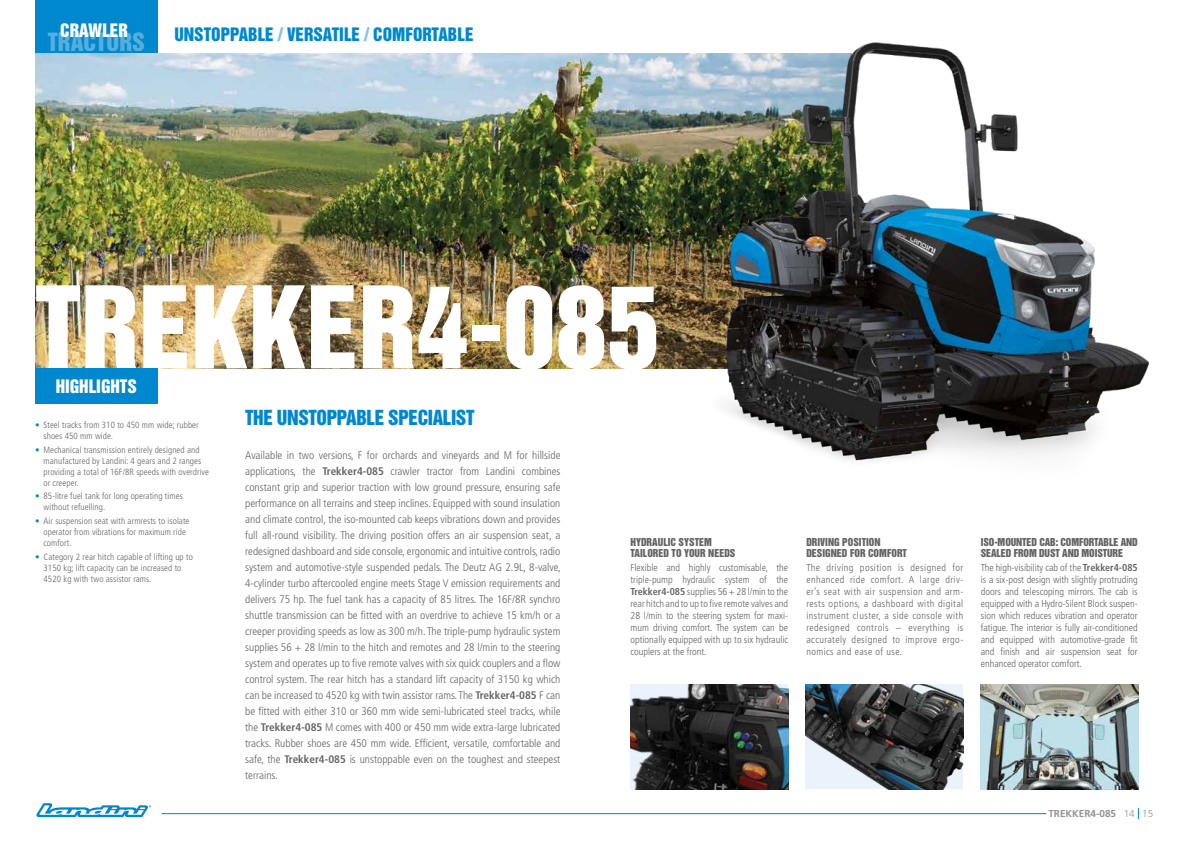
<style>
.page{position:relative;width:1191px;height:842px;background:#fff}
.page>*{position:absolute;margin:0;border:0;box-sizing:border-box;transform-origin:0 0}
.t1{font:104px "Helvetica Inserat";color:#fff}
.t2{font:23px "Helvetica Inserat";color:#fff}
.t3{font:19px "Helvetica Inserat";letter-spacing:-.02em;color:#0088cf}
.t4{font:17px "Helvetica Inserat";color:#0088cf}
.t5{font:17px "Helvetica Inserat";color:#fff}
.t6{font:300 condensed 11px/16px "Frutiger LT Std";color:#646363;text-align:justify}
.t7{font:300 condensed 10px/12px "Frutiger LT Std";color:#646363;text-align:justify}
.t8{font:10px/11px "Helvetica Inserat";color:#646363}
.t9{font:700 10px "Frutiger LT Std";color:#929292}
.t10{font:300 10px "Frutiger LT Std";color:#929292}
.t11{font:300 condensed 9px/11px "Frutiger LT Std";letter-spacing:.01em;color:#646363}
.s1{color:#87c1ea}
.s2{color:#0088cf}
.s3{font-weight:700}
</style>
<div class="page">
<div style="left:35px;top:0;width:123px;height:64px;background:#0088cf"></div>
<img style="left:35px;top:54px;width:630px;height:314px">
<hr style="left:162px;top:813px;width:884px;height:1px;background:#0088cf">
<div style="left:35px;top:368px;width:123px;height:35px;background:#0088cf"></div>
<img style="left:630px;top:684px;width:158px;height:105px">
<img style="left:980px;top:684px;width:158px;height:105px">
<img style="left:805px;top:684px;width:158px;height:105px">
<img style="left:665px;top:42px;width:484px;height:419px">
<svg style="left:36px;top:803px;width:115px;height:14px"></svg>
<h3 class="t5" style="left:60px;top:21px;width:69px">CRAWLER</h3>
<h2 class="t2" style="left:48px;top:28px;width:99px">TRACTORS</h2>
<h3 class="t4" style="left:174px;top:25px;width:300px">UNSTOPPABLE <span class="s1">/</span> VERSATILE <span class="s1">/</span> COMFORTABLE</h3>
<h1 class="t1" style="left:35px;top:265px;width:626px">TREKKER4-085</h1>
<h3 class="t5" style="left:56px;top:376px;width:83px">HIGHLIGHTS</h3>
<p class="t11" style="left:35px;top:419px;width:165px"><span class="s2">•</span> Steel tracks from 310 to 450 mm wide; rubber</p>
<h3 class="t3" style="left:245px;top:406px;width:231px">THE UNSTOPPABLE SPECIALIST</h3>
<p class="t11" style="left:44px;top:430px;width:71px">shoes 450 mm wide.</p>
<p class="t11" style="left:44px;top:444px;width:167px;text-indent:-9px"><span class="s2">•</span> Mechanical transmission entirely designed and manufactured by Landini: 4 gears and 2 ranges providing a total of 16F/8R speeds with overdrive or creeper.</p>
<p class="t11" style="left:44px;top:491px;width:141px;text-indent:-9px"><span class="s2">•</span> 85-litre fuel tank for long operating times without refuelling.</p>
<p class="t11" style="left:44px;top:516px;width:147px;text-indent:-9px"><span class="s2">•</span> Air suspension seat with armrests to isolate operator from vibrations for maximum ride comfort.</p>
<p class="t11" style="left:44px;top:552px;width:151px;text-indent:-9px"><span class="s2">•</span> Category 2 rear hitch capable of lifting up to<br>3150 kg; lift capacity can be increased to<br>4520 kg with two assistor rams.</p>
<p class="t6" style="left:245px;top:447px;width:317px">Available in two versions, F for orchards and vineyards and M for hillside applications, the <span class="s3">Trekker4-085</span> crawler tractor from Landini combines constant grip and superior traction with low ground pressure, ensuring safe performance on all terrains and steep inclines. Equipped with sound insulation and climate control, the iso-mounted cab keeps vibrations down and provides full all-round visibility. The driving position offers an air suspension seat, a redesigned dashboard and side console, ergonomic and intuitive controls, radio system and automotive-style suspended pedals. The Deutz AG 2.9L, 8-valve, 4-cylinder turbo aftercooled engine meets Stage V emission requirements and delivers 75 hp. The fuel tank has a capacity of 85 litres. The 16F/8R synchro shuttle transmission can be fitted with an overdrive to achieve 15 km/h or a creeper providing speeds as low as 300 m/h. The triple-pump hydraulic system supplies 56 + 28 l/min to the hitch and remotes and 28 l/min to the steering system and operates up to five remote valves with six quick couplers and a flow control system. The rear hitch has a standard lift capacity of 3150 kg which can be increased to 4520 kg with twin assistor rams. The <span class="s3">Trekker4-085</span> F can be fitted with either 310 or 360 mm wide semi-lubricated steel tracks, while the <span class="s3">Trekker4-085</span> M comes with 400 or 450 mm wide extra-large lubricated tracks. Rubber shoes are 450 mm wide. Efficient, versatile, comfortable and safe, the <span class="s3">Trekker4-085</span> is unstoppable even on the toughest and steepest terrains.</p>
<p class="t8" style="left:630px;top:537px;width:106px">HYDRAULIC SYSTEM<br>TAILORED TO YOUR NEEDS</p>
<p class="t7" style="left:630px;top:561px;width:159px">Flexible and highly customisable, the triple-pump hydraulic system of the <span class="s3">Trekker4-085</span> supplies 56 + 28 l/min to the rear hitch and to up to five remote valves and 28 l/min to the steering system for maxi&shy;mum driving comfort. The system can be optionally equipped with up to six hydraulic couplers at the front.</p>
<p class="t8" style="left:806px;top:537px;width:102px">DRIVING POSITION<br>DESIGNED FOR COMFORT</p>
<p class="t7" style="left:806px;top:561px;width:158px">The driving position is designed for enhanced ride comfort. A large driv&shy;er’s seat with air suspension and arm&shy;rests options, a dashboard with digital instrument cluster, a side console with redesigned controls – everything is accurately designed to improve ergo&shy;nomics and ease of use.</p>
<p class="t8" style="left:980px;top:537px;width:158px">ISO-MOUNTED CAB: COMFORTABLE AND<br>SEALED FROM DUST AND MOISTURE</p>
<p class="t7" style="left:980px;top:561px;width:158px">The high-visibility cab of the <span class="s3">Trekker4-085 </span>is a six-post design with slightly protruding doors and telescoping mirrors. The cab is equipped with a Hydro-Silent Block suspen&shy;sion which reduces vibration and operator fatigue. The interior is fully air-conditioned and equipped with automotive-grade fit and finish and air suspension seat for enhanced operator comfort.</p>
<p class="t9" style="left:1048px;top:807px;width:69px">TREKKER4-085</p>
<p class="t10" style="left:1123px;top:807px;width:31px">14 15</p>
</div>
